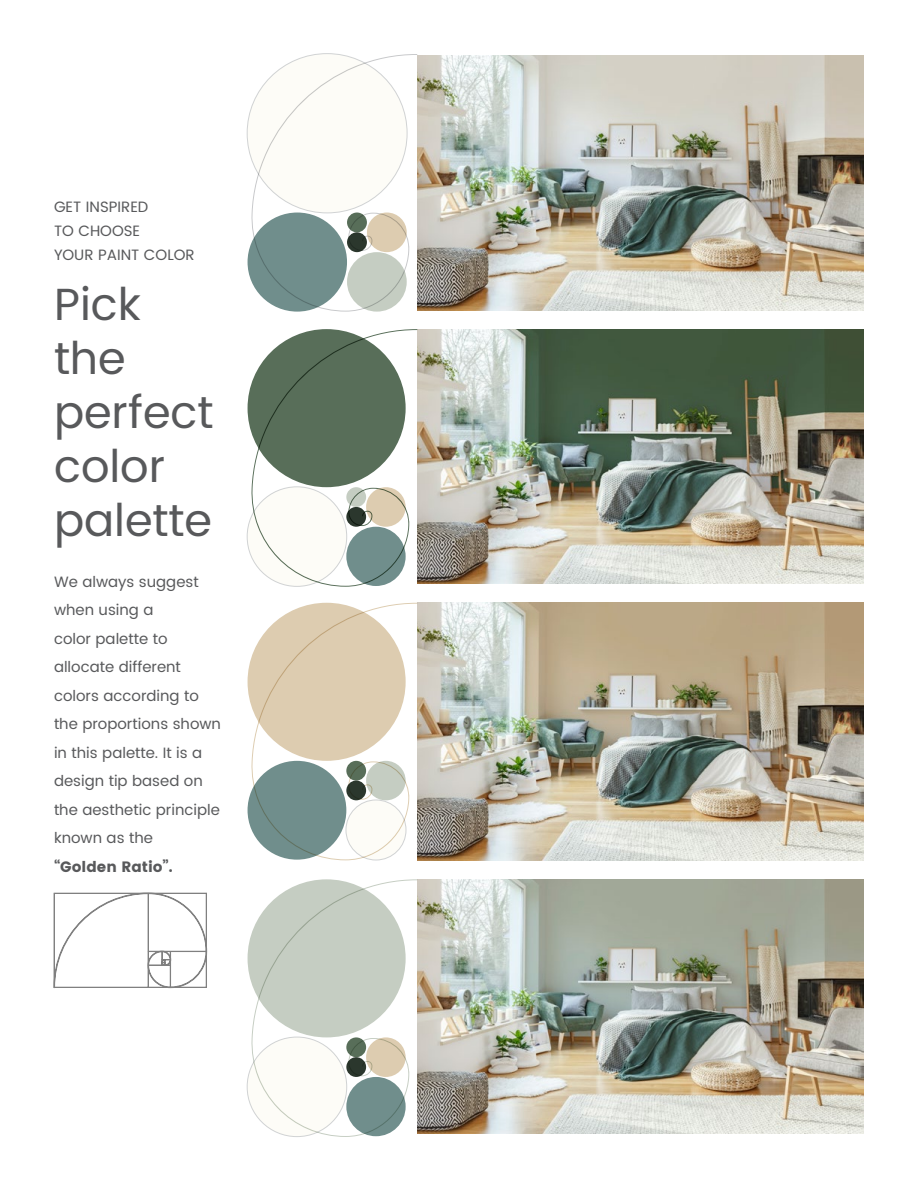
<style>
.page{position:relative;width:918px;height:1188px;background:#fff}
.page>*{position:absolute;margin:0;border:0;box-sizing:border-box;transform-origin:0 0}
.t1{font:45px/54px "Poppins";color:#58595b}
.t2{font:15px/28.5px "Poppins";color:#58595b}
.t3{font:15px "Poppins";color:#58595b}
</style>
<div class="page">
<img style="left:418px;top:56px;width:446px;height:254px">
<img style="left:418px;top:603px;width:446px;height:257px">
<img style="left:418px;top:329px;width:446px;height:255px">
<img style="left:418px;top:879px;width:446px;height:255px">
<svg style="left:248px;top:54px;width:169px;height:258px"></svg>
<svg style="left:248px;top:329px;width:169px;height:258px"></svg>
<svg style="left:248px;top:603px;width:169px;height:257px"></svg>
<svg style="left:248px;top:879px;width:169px;height:258px"></svg>
<svg style="left:54px;top:893px;width:153px;height:95px"></svg>
<p class="t2" style="left:54px;top:195px;width:142px;line-height:24px">GET INSPIRED<br>TO CHOOSE<br>YOUR PAINT COLOR</p>
<h1 class="t1" style="left:54px;top:278px;width:161px">Pick the perfect color palette</h1>
<p class="t2" style="left:54px;top:568px;width:169px">We always suggest when using a<br>color palette to allocate different colors according to the proportions shown in this palette. It is a design tip based on the aesthetic principle known as the</p>
<p class="t3" style="left:54px;top:858px;width:120px">“Golden Ratio”.</p>
</div>
